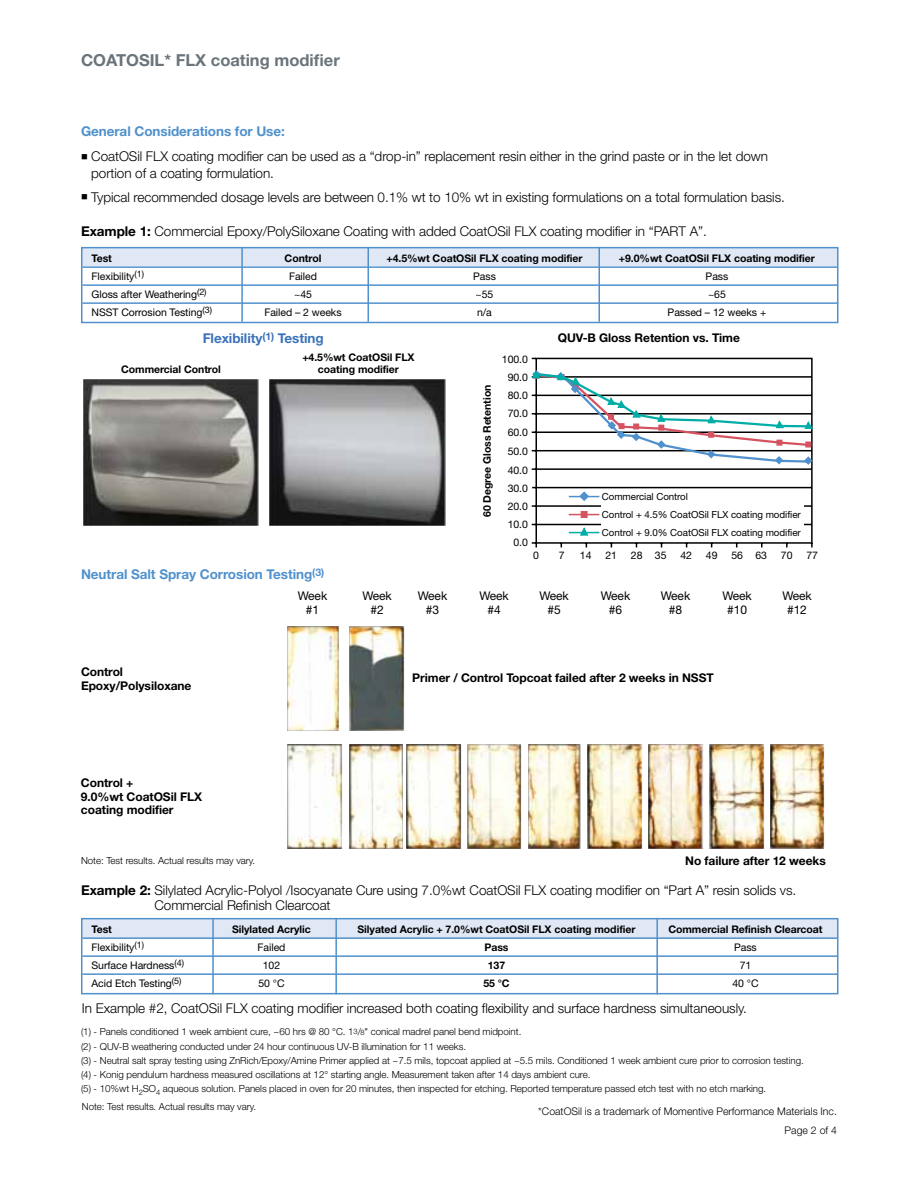
<style>
.page{position:relative;width:918px;height:1188px;background:#fff}
.page>*{position:absolute;margin:0;border:0;box-sizing:border-box;transform-origin:0 0}
.t1{font:700 16.5px "Helvetica Neue LT Std";color:#6a747b}
.t2{font:300 13.5px/16.5px "Helvetica Neue LT Std";letter-spacing:-.005em;color:#000}
.t3{font:700 13.5px "Helvetica Neue LT Std";letter-spacing:-.005em;color:#5091cd}
.t4{font:700 13.5px "Helvetica Neue LT Std";letter-spacing:-.005em;color:#3b73b9}
.t5{font:700 12px/13.5px "Helvetica Neue LT Std";letter-spacing:-.005em;color:#000}
.t6{font:12px "Helvetica Neue LT Std";letter-spacing:-.005em;color:#000}
.t7{font:700 10.5px "Helvetica Neue LT Std";letter-spacing:-.005em;color:#000}
.t8{font:10.5px/18.3px "Helvetica Neue LT Std";letter-spacing:-.005em;color:#000;text-align:right}
.t9{font:300 10.5px "Helvetica Neue LT Std";color:#000}
.t10{font:300 9.75px/14.2px "Helvetica Neue LT Std";letter-spacing:-.005em;color:#000}
.t11{font:9.75px/18px "Helvetica Neue LT Std";letter-spacing:-.005em;color:#000}
.s1{font-weight:700}
.s2{font-size:7.5px}
</style>
<div class="page">
<div style="left:81px;top:248px;width:757px;height:18px;background:#e0e8f5"></div>
<hr style="left:82px;top:266px;width:755px;height:2px;background:#5091cd">
<hr style="left:82px;top:284px;width:755px;height:2px;background:#5091cd">
<hr style="left:82px;top:302px;width:755px;height:2px;background:#5091cd">
<div style="left:81px;top:247px;width:757px;height:76px;border:2px solid #5091cd"></div>
<hr style="left:241px;top:247px;width:2px;height:75px;background:#5091cd">
<hr style="left:368px;top:247px;width:1px;height:75px;background:#5091cd">
<hr style="left:598px;top:247px;width:2px;height:75px;background:#5091cd">
<img style="left:83px;top:379px;width:176px;height:147px">
<img style="left:269px;top:379px;width:177px;height:147px">
<svg style="left:531px;top:357px;width:282px;height:191px"></svg>
<svg style="left:531px;top:369px;width:282px;height:97px"></svg>
<div style="left:602px;top:493px;width:202px;height:47px;background:#fff"></div>
<svg style="left:579px;top:491px;width:11px;height:11px"></svg>
<hr style="left:569px;top:496px;width:30px;height:1px;background:#5091cd">
<hr style="left:569px;top:514px;width:30px;height:1px;background:#d55260">
<hr style="left:569px;top:532px;width:30px;height:1px;background:#00ada7">
<div style="left:581px;top:511px;width:7px;height:7px;background:#d55260;border:1px solid #d55260"></div>
<svg style="left:579px;top:526px;width:10px;height:10px"></svg>
<img style="left:287px;top:626px;width:52px;height:105px">
<img style="left:349px;top:626px;width:55px;height:105px">
<img style="left:287px;top:744px;width:55px;height:105px">
<img style="left:349px;top:744px;width:54px;height:105px">
<img style="left:406px;top:744px;width:55px;height:105px">
<img style="left:467px;top:744px;width:55px;height:105px">
<img style="left:528px;top:744px;width:53px;height:105px">
<img style="left:587px;top:744px;width:55px;height:105px">
<img style="left:648px;top:744px;width:55px;height:105px">
<img style="left:709px;top:744px;width:55px;height:105px">
<img style="left:770px;top:744px;width:55px;height:105px">
<div style="left:81px;top:919px;width:757px;height:19px;background:#e0e8f5"></div>
<hr style="left:82px;top:937px;width:755px;height:2px;background:#5091cd">
<hr style="left:82px;top:955px;width:755px;height:2px;background:#5091cd">
<hr style="left:82px;top:973px;width:755px;height:2px;background:#5091cd">
<div style="left:81px;top:918px;width:757px;height:76px;border:2px solid #5091cd"></div>
<hr style="left:212px;top:918px;width:2px;height:76px;background:#5091cd">
<hr style="left:335px;top:918px;width:2px;height:76px;background:#5091cd">
<hr style="left:656px;top:918px;width:2px;height:76px;background:#5091cd">
<h1 class="t1" style="left:81px;top:50px;width:260px">COATOSIL* FLX coating modifier</h1>
<h2 class="t3" style="left:81px;top:122px;width:205px">General Considerations for Use:</h2>
<h2 class="t2" style="left:91px;top:148px;width:678px;text-indent:-10px">■ CoatOSil FLX coating modifier can be used as a “drop-in” replacement resin either in the grind paste or in the let down portion of a coating formulation.</h2>
<h2 class="t2" style="left:81px;top:188px;width:705px">■ Typical recommended dosage levels are between 0.1% wt to 10% wt in existing formulations on a total formulation basis.</h2>
<h2 class="t2" style="left:81px;top:223px;width:627px"><span class="s1">Example 1:</span> Commercial Epoxy/PolySiloxane Coating with added CoatOSil FLX coating modifier in “PART A”.</h2>
<p class="t7" style="left:92px;top:252px;width:22px">Test</p>
<p class="t7" style="left:285px;top:252px;width:38px">Control</p>
<p class="t7" style="left:386px;top:252px;width:198px">+4.5%wt CoatOSil FLX coating modifier</p>
<p class="t7" style="left:619px;top:252px;width:198px">+9.0%wt CoatOSil FLX coating modifier</p>
<p class="t8" style="left:92px;top:267px;width:54px">Flexibility<sup>(1)</sup></p>
<p class="t8" style="left:289px;top:267px;width:29px">Failed</p>
<p class="t8" style="left:473px;top:267px;width:24px">Pass</p>
<p class="t8" style="left:706px;top:267px;width:24px">Pass</p>
<p class="t8" style="left:92px;top:285px;width:117px">Gloss after Weathering<sup>(2)</sup></p>
<p class="t8" style="left:294px;top:285px;width:19px">~45</p>
<p class="t8" style="left:476px;top:285px;width:19px">~55</p>
<p class="t8" style="left:708px;top:285px;width:19px">~65</p>
<p class="t8" style="left:92px;top:303px;width:122px">NSST Corrosion Testing<sup>(3)</sup></p>
<p class="t8" style="left:264px;top:303px;width:79px">Failed – 2 weeks</p>
<p class="t8" style="left:477px;top:303px;width:16px">n/a</p>
<p class="t8" style="left:668px;top:303px;width:100px">Passed – 12 weeks +</p>
<h2 class="t4" style="left:203px;top:329px;width:123px">Flexibility<sup>(1)</sup> Testing</h2>
<p class="t7" style="left:302px;top:350px;width:114px">+4.5%wt CoatOSil FLX</p>
<p class="t7" style="left:121px;top:362px;width:101px">Commercial Control</p>
<p class="t7" style="left:318px;top:362px;width:83px">coating modifier</p>
<p class="t5" style="left:558px;top:330px;width:184px">QUV-B Gloss Retention vs. Time</p>
<p class="t8" style="left:502px;top:350px;width:28px">100.0<br>90.0<br>80.0<br>70.0<br>60.0<br>50.0<br>40.0<br>30.0<br>20.0<br>10.0<br>0.0</p>
<p class="t7" style="left:481px;top:517px;width:134px;rotate:-90deg">60 Degree Gloss Retention</p>
<p class="t11" style="left:602px;top:488px;width:200px">Commercial Control<br>Control + 4.5% CoatOSil FLX coating modifier<br>Control + 9.0% CoatOSil FLX coating modifier</p>
<h2 class="t3" style="left:81px;top:566px;width:245px">Neutral Salt Spray Corrosion Testing<sup>(3)</sup></h2>
<p class="t8" style="left:533px;top:546px;width:7px">0</p>
<p class="t8" style="left:559px;top:546px;width:7px">7</p>
<p class="t8" style="left:580px;top:546px;width:13px">14</p>
<p class="t8" style="left:605px;top:546px;width:13px">21</p>
<p class="t8" style="left:631px;top:546px;width:37px">28 35</p>
<p class="t8" style="left:680px;top:546px;width:13px">42</p>
<p class="t8" style="left:706px;top:546px;width:13px">49</p>
<p class="t8" style="left:731px;top:546px;width:37px">56 63</p>
<p class="t8" style="left:781px;top:546px;width:13px">70</p>
<p class="t8" style="left:806px;top:546px;width:13px">77</p>
<p class="t6" style="left:298px;top:589px;width:31px">Week</p>
<p class="t6" style="left:362px;top:589px;width:31px">Week</p>
<p class="t6" style="left:418px;top:589px;width:31px">Week</p>
<p class="t6" style="left:479px;top:589px;width:31px">Week</p>
<p class="t6" style="left:539px;top:589px;width:31px">Week</p>
<p class="t6" style="left:601px;top:589px;width:31px">Week</p>
<p class="t6" style="left:661px;top:589px;width:31px">Week</p>
<p class="t6" style="left:722px;top:589px;width:31px">Week</p>
<p class="t6" style="left:782px;top:589px;width:31px">Week</p>
<p class="t6" style="left:306px;top:602px;width:15px">#1</p>
<p class="t6" style="left:370px;top:602px;width:15px">#2</p>
<p class="t6" style="left:426px;top:602px;width:15px">#3</p>
<p class="t6" style="left:487px;top:602px;width:15px">#4</p>
<p class="t6" style="left:547px;top:602px;width:15px">#5</p>
<p class="t6" style="left:609px;top:602px;width:15px">#6</p>
<p class="t6" style="left:669px;top:602px;width:15px">#8</p>
<p class="t6" style="left:727px;top:602px;width:21px">#10</p>
<p class="t6" style="left:787px;top:602px;width:21px">#12</p>
<p class="t5" style="left:81px;top:665px;width:112px">Control<br>Epoxy/Polysiloxane</p>
<p class="t5" style="left:412px;top:671px;width:303px">Primer / Control Topcoat failed after 2 weeks in NSST</p>
<p class="t5" style="left:81px;top:776px;width:123px">Control +<br>9.0%wt CoatOSil FLX coating modifier</p>
<p class="t10" style="left:81px;top:853px;width:176px">Note: Test results. Actual results may vary.</p>
<p class="t5" style="left:685px;top:854px;width:142px">No failure after 12 weeks</p>
<h2 class="t2" style="left:154px;top:883px;width:643px;line-height:15px;text-indent:-73px"><span class="s1">Example 2:</span> Silylated Acrylic-Polyol /Isocyanate Cure using 7.0%wt CoatOSil FLX coating modifier on “Part A” resin solids vs.<br>Commercial Refinish Clearcoat</h2>
<p class="t7" style="left:92px;top:923px;width:22px">Test</p>
<p class="t7" style="left:232px;top:923px;width:80px">Silylated Acrylic</p>
<p class="t7" style="left:358px;top:923px;width:279px">Silyated Acrylic + 7.0%wt CoatOSil FLX coating modifier</p>
<p class="t7" style="left:668px;top:923px;width:156px">Commercial Refinish Clearcoat</p>
<p class="t8" style="left:91px;top:938px;width:54px">Flexibility<sup>(1)</sup></p>
<p class="t8" style="left:258px;top:938px;width:29px">Failed</p>
<p class="t7" style="left:484px;top:941px;width:26px">Pass</p>
<p class="t8" style="left:734px;top:938px;width:24px">Pass</p>
<p class="t8" style="left:91px;top:956px;width:94px">Surface Hardness<sup>(4)</sup></p>
<p class="t8" style="left:263px;top:956px;width:19px">102</p>
<p class="t7" style="left:488px;top:959px;width:19px">137</p>
<p class="t8" style="left:740px;top:956px;width:13px">71</p>
<p class="t8" style="left:91px;top:974px;width:91px">Acid Etch Testing<sup>(5)</sup></p>
<p class="t8" style="left:258px;top:974px;width:28px">50 °C</p>
<p class="t7" style="left:483px;top:977px;width:28px">55 °C</p>
<p class="t8" style="left:732px;top:974px;width:28px">40 °C</p>
<h2 class="t2" style="left:82px;top:1000px;width:666px">In Example #2, CoatOSil FLX coating modifier increased both coating flexibility and surface hardness simultaneously.</h2>
<p class="t10" style="left:81px;top:1025px;width:724px">(1) - Panels conditioned 1 week ambient cure, ~60 hrs @ 80 °C. 1<sup>3</sup>/<span class="s2">8</span>" conical madrel panel bend midpoint.<br>(2) - QUV-B weathering conducted under 24 hour continuous UV-B illumination for 11 weeks.<br>(3) - Neutral salt spray testing using ZnRich/Epoxy/Amine Primer applied at ~7.5 mils, topcoat applied at ~5.5 mils. Conditioned 1 week ambient cure prior to corrosion testing. (4) - Konig pendulum hardness measured oscillations at 12° starting angle. Measurement taken after 14 days ambient cure.<br>(5) - 10%wt H<sub>2</sub>SO<sub>4</sub> aqueous solution. Panels placed in oven for 20 minutes, then inspected for etching. Reported temperature passed etch test with no etch marking.</p>
<p class="t10" style="left:82px;top:1100px;width:176px">Note: Test results. Actual results may vary.</p>
<p class="t9" style="left:538px;top:1104px;width:300px">*CoatOSil is a trademark of Momentive Performance Materials Inc.</p>
<p class="t9" style="left:785px;top:1124px;width:54px">Page 2 of 4</p>
</div>
